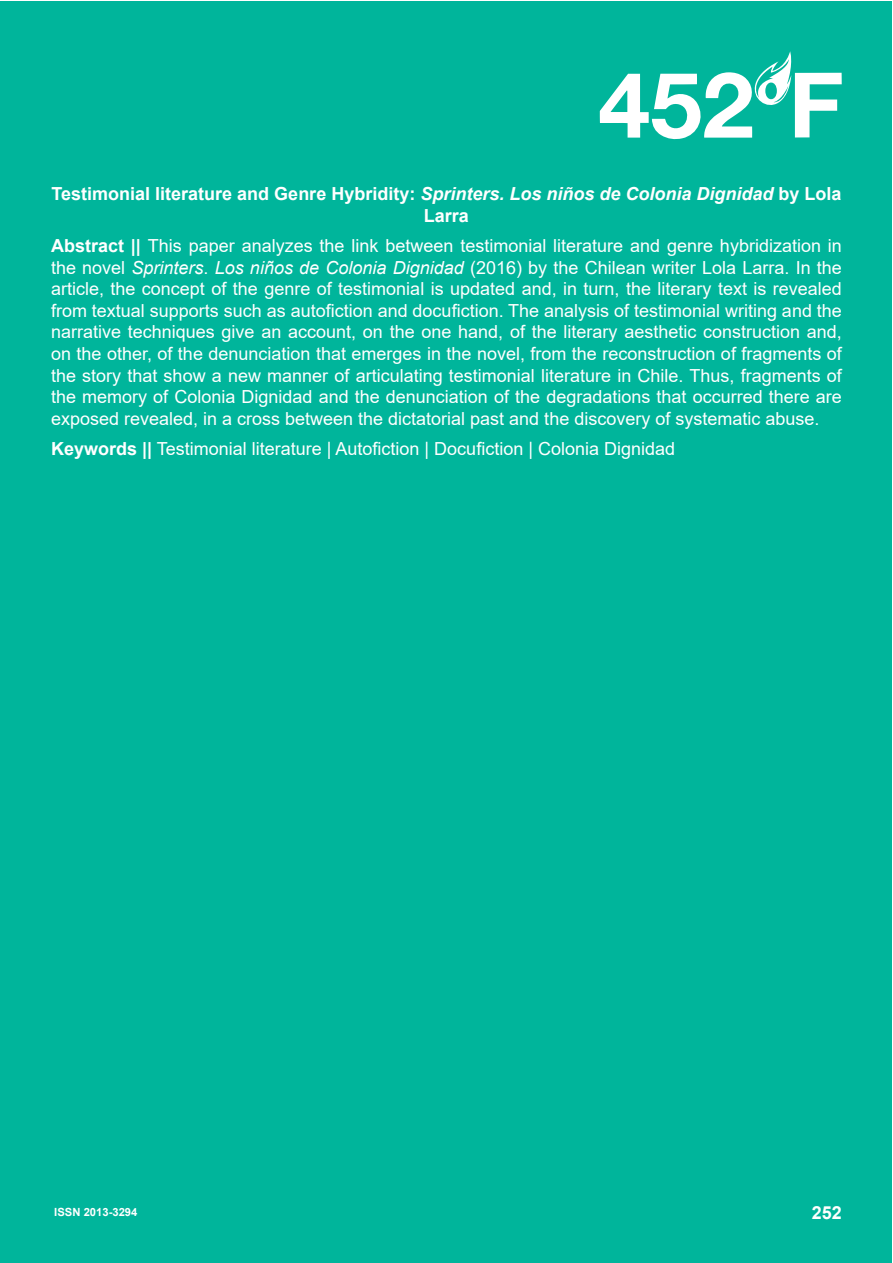
<style>
.page{position:relative;width:893px;height:1263px;background:#fff}
.page>*{position:absolute;margin:0;border:0;box-sizing:border-box;transform-origin:0 0}
.MONOG_ABST{font:18px/21.6px "Arial";color:#fff;text-align:justify}
.Monog_ABST_Titulo{font:700 18px/21.6px "Arial";color:#fff;text-align:center}
.MONOG_ABS_Palabras_c{font:18px "Arial";color:#fff}
.Pie_Edit_ISSN{font:700 11.25px "Arial";color:#fff}
.s1{font-style:italic}
.s2{font-weight:700}
</style>
<div class="page">
<div style="left:1px;top:1px;width:891px;height:1261px;background:#00b59b"></div>
<svg style="left:600px;top:51px;width:242px;height:88px"></svg>
<p class="Monog_ABST_Titulo" style="left:52px;top:183px;width:791px">Testimonial literature and Genre Hybridity: <span class="s1">Sprinters. Los niños de Colonia Dignidad</span> by Lola<br>Larra</p>
<p class="MONOG_ABST" style="left:51px;top:235px;width:792px"><span class="s2">Abstract ||</span> This paper analyzes the link between testimonial literature and genre hybridization in the novel <span class="s1">Sprinters</span>. <span class="s1">Los niños de Colonia Dignidad</span> (2016) by the Chilean writer Lola Larra. In the article, the concept of the genre of testimonial is updated and, in turn, the literary text is revealed from textual supports such as autofiction and docufiction. The analysis of testimonial writing and the narrative techniques give an account, on the one hand, of the literary aesthetic construction and, on the other, of the denunciation that emerges in the novel, from the reconstruction of fragments of the story that show a new manner of articulating testimonial literature in Chile. Thus, fragments of the memory of Colonia Dignidad and the denunciation of the degradations that occurred there are exposed revealed, in a cross between the dictatorial past and the discovery of systematic abuse.</p>
<p class="MONOG_ABS_Palabras_c" style="left:51px;top:436px;width:626px"><span class="s2">Keywords ||</span> Testimonial literature | Autofiction | Docufiction | Colonia Dignidad</p>
<p class="Pie_Edit_ISSN" style="left:54px;top:1204px;width:85px">ISSN 2013-3294</p>
<p class="Monog_ABST_Titulo" style="left:812px;top:1202px;width:32px">252</p>
</div>
